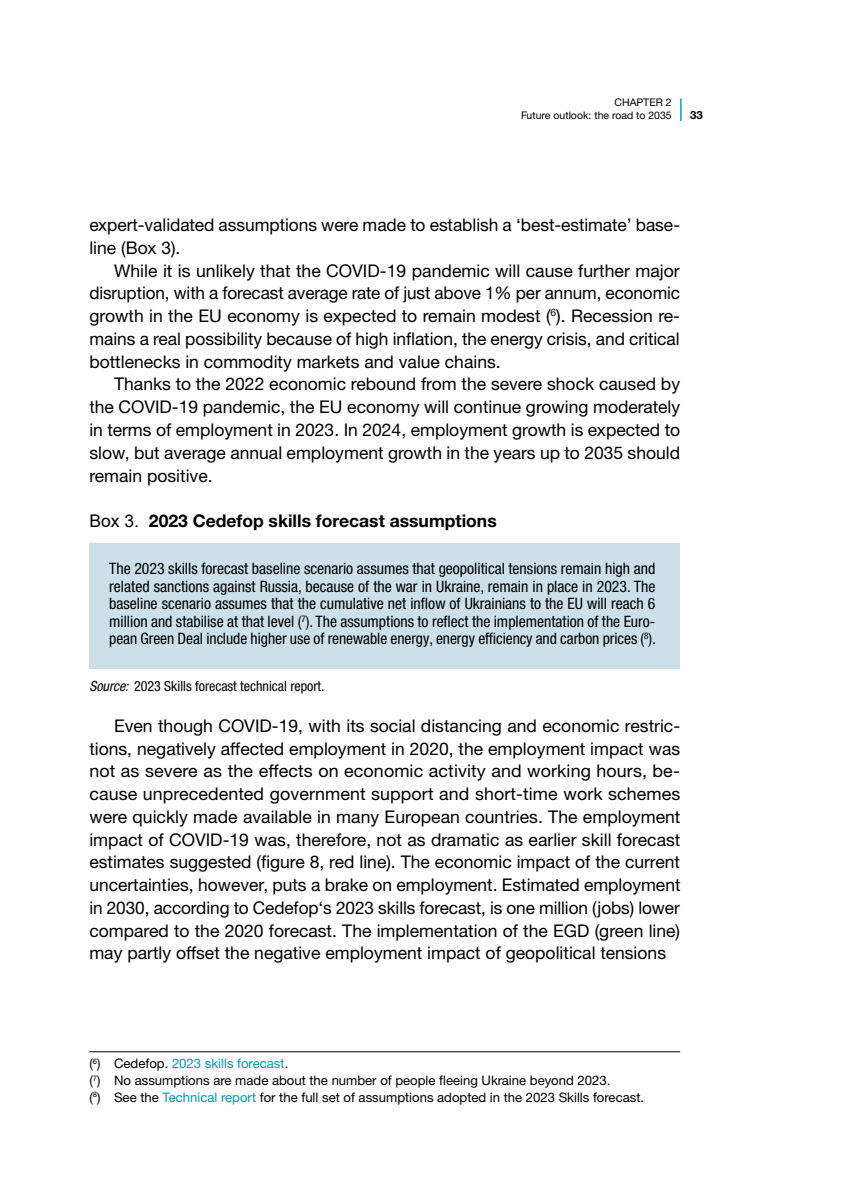
<style>
.page{position:relative;width:844px;height:1191px;background:#fff}
.page>*{position:absolute;margin:0;border:0;box-sizing:border-box;transform-origin:0 0}
.t1{font:17.5px/22.8px "Helvetica Neue LTW1 G";color:#000;text-align:justify}
.t2{font:700 17.5px "Helvetica Neue LTW1 G";color:#000}
.t3{font:condensed 15.75px/17.5px "Helvetica Neue LTW1 G";letter-spacing:-.005em;color:#000;text-align:justify}
.t4{font:condensed 14px "Helvetica Neue LTW1 G";color:#000}
.t5{font:13.12px/16.6px "Helvetica Neue LTW1 G";color:#000}
.t6{font:700 11.38px "Helvetica Neue LTW1 G";color:#000}
.t7{font:10.5px/13.1px "Helvetica Neue LTW1 G";color:#000;text-align:right}
.s1{font-family:"Arial";font-weight:400}
.s2{font-style:italic}
.s3{color:#009bb3}
</style>
<div class="page">
<svg style="left:680px;top:98px;width:1px;height:23px"></svg>
<div style="left:89px;top:543px;width:591px;height:125px;background:#cde0e9"></div>
<hr style="left:89px;top:1051px;width:591px;height:1px;background:#000">
<p class="t7" style="left:521px;top:96px;width:152px">CHAPTER 2<br>Future outlook: the road to 2035</p>
<p class="t6" style="left:690px;top:108px;width:14px">33</p>
<p class="t1" style="left:89px;top:213px;width:592px">expert-validated assumptions were made to establish a ‘best-estimate’ base&shy;line (Box 3).</p>
<p class="t1" style="left:89px;top:259px;width:592px;text-indent:25px">While it is unlikely that the COVID-19 pandemic will cause further major disruption, with a forecast average rate of just above 1% per annum, economic growth in the EU economy is expected to remain modest (<sup>6</sup>). Recession re&shy;mains a real possibility because of high inflation, the energy crisis, and critical bottlenecks in commodity markets and value chains.</p>
<p class="t1" style="left:89px;top:373px;width:592px;text-indent:25px">Thanks to the 2022 economic rebound from the severe shock caused by the COVID-19 pandemic, the EU economy will continue growing moderately in terms of employment in 2023. In 2024, employment growth is expected to slow, but average annual employment growth in the years up to 2035 should remain positive.</p>
<p class="t2" style="left:89px;top:510px;width:409px"><span class="s1">Box 3.</span> 2023 Cedefop skills forecast assumptions</p>
<p class="t3" style="left:109px;top:560px;width:548px">The 2023 skills forecast baseline scenario assumes that geopolitical tensions remain high and related sanctions against Russia, because of the war in Ukraine, remain in place in 2023. The baseline scenario assumes that the cumulative net inflow of Ukrainians to the EU will reach 6 million and stabilise at that level (<sup>7</sup>). The assumptions to reflect the implementation of the Euro&shy;pean Green Deal include higher use of renewable energy, energy efficiency and carbon prices (<sup>8</sup>).</p>
<p class="t4" style="left:89px;top:677px;width:237px"><span class="s2">Source:</span> 2023 Skills forecast technical report.</p>
<p class="t1" style="left:89px;top:714px;width:592px;text-indent:25px">Even though COVID-19, with its social distancing and economic restric&shy;tions, negatively affected employment in 2020, the employment impact was not as severe as the effects on economic activity and working hours, be&shy;cause unprecedented government support and short-time work schemes were quickly made available in many European countries. The employment impact of COVID-19 was, therefore, not as dramatic as earlier skill forecast estimates suggested (figure 8, red line). The economic impact of the current uncertainties, however, puts a brake on employment. Estimated employment in 2030, according to Cedefop‘s 2023 skills forecast, is one million (jobs) lower compared to the 2020 forecast. The implementation of the EGD (green line) may partly offset the negative employment impact of geopolitical tensions</p>
<p class="t5" style="left:89px;top:1055px;width:556px">(<sup>6</sup>) Cedefop. <span class="s3">2023 skills forecast</span>.<br>(<sup>7</sup>) No assumptions are made about the number of people fleeing Ukraine beyond 2023.<br>(<sup>8</sup>) See the <span class="s3">Technical report</span> for the full set of assumptions adopted in the 2023 Skills forecast.</p>
</div>
